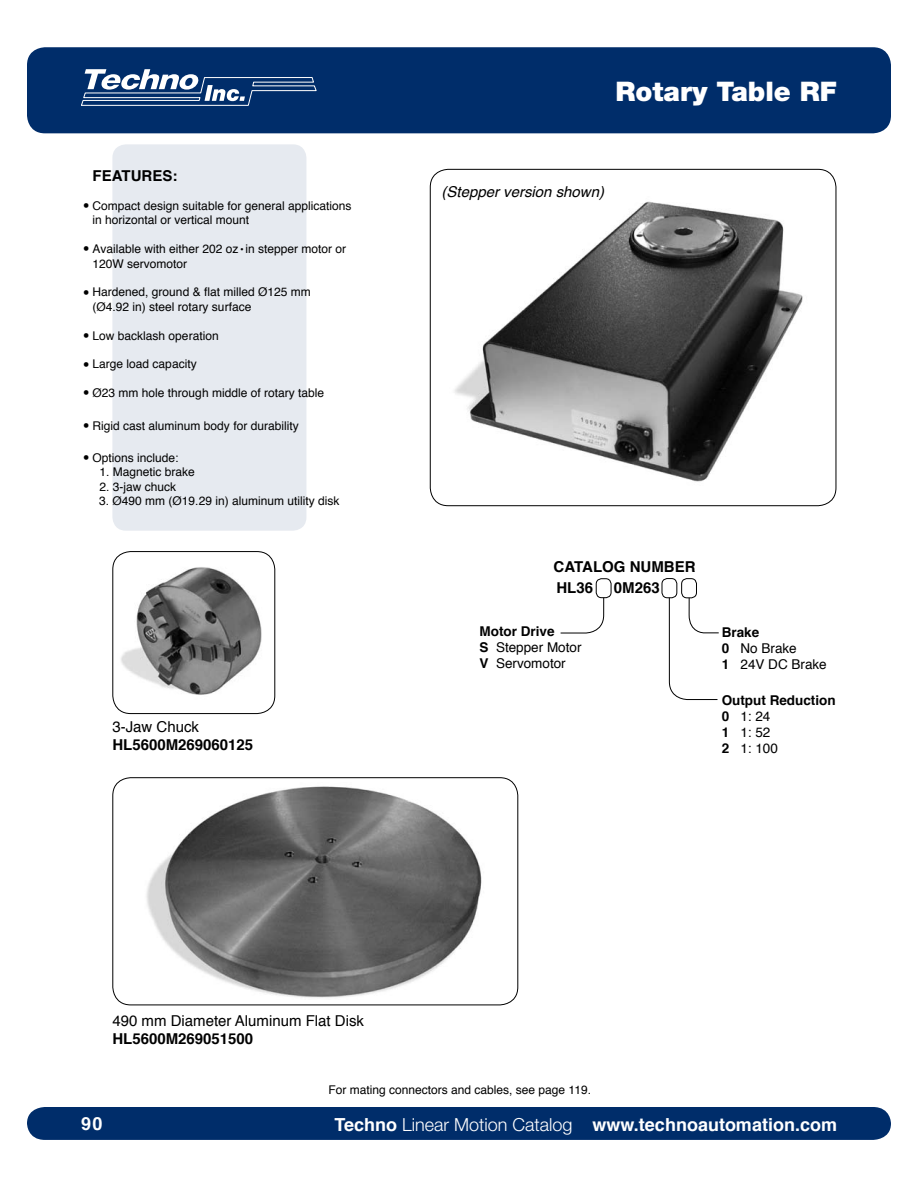
<style>
.page{position:relative;width:918px;height:1188px;background:#fff}
.page>*{position:absolute;margin:0;border:0;box-sizing:border-box;transform-origin:0 0}
.t1{font:900 27px "Helvetica Neue";color:#fff}
.t2{font:700 18px "Helvetica";color:#fff}
.t3{font:700 15px/20.9px "Helvetica";color:#000}
.t4{font:15px "Helvetica";color:#000}
.t5{font:italic 15px "Helvetica";color:#000}
.t6{font:13.5px/16.2px "Helvetica";color:#000}
.t7{font:700 13.5px/16.2px "Helvetica";color:#000}
.t8{font:12px/14.4px "Helvetica";color:#000}
.s1{font-size:21px}
.s2{font-size:10.5px}
.s3{color:#fff}
.s4{font-weight:700}
.s5{font-weight:400}
.s6{font-family:"Helvetica Neue";font-weight:300}
</style>
<div class="page">
<div style="left:27px;top:47px;width:864px;height:86px;background:#002d6a;border-radius:18px"></div>
<svg style="left:81px;top:69px;width:236px;height:37px"></svg>
<div style="left:27px;top:1107px;width:864px;height:33px;background:#002d6a"></div>
<div style="left:112px;top:144px;width:194px;height:387px;background:#e6eaf0;border-radius:14px"></div>
<img style="left:121px;top:567px;width:141px;height:128px">
<div style="left:112px;top:551px;width:163px;height:163px;border:1px solid #000;border-radius:18px"></div>
<img style="left:146px;top:786px;width:336px;height:212px">
<div style="left:112px;top:777px;width:406px;height:228px;border:1px solid #000;border-radius:18px"></div>
<img style="left:454px;top:201px;width:349px;height:281px">
<div style="left:430px;top:169px;width:406px;height:337px;border:1px solid #000;border-radius:18px"></div>
<svg style="left:560px;top:593px;width:44px;height:40px"></svg>
<svg style="left:669px;top:593px;width:50px;height:107px"></svg>
<div style="left:682px;top:579px;width:14px;height:19px;background:#fff;border-radius:5px"></div>
<div style="left:681px;top:578px;width:16px;height:20px;border:1px solid #000;border-radius:5px"></div>
<div style="left:662px;top:579px;width:15px;height:19px;background:#fff;border-radius:5px"></div>
<div style="left:662px;top:578px;width:15px;height:20px;border:1px solid #000;border-radius:5px"></div>
<div style="left:596px;top:579px;width:15px;height:19px;background:#fff;border-radius:5px"></div>
<div style="left:596px;top:578px;width:15px;height:20px;border:1px solid #000;border-radius:5px"></div>
<p class="t3" style="left:93px;top:166px;width:86px">FEATURES:</p>
<p class="t8" style="left:93px;top:199px;width:260px;text-indent:-10px"><span class="s1">•</span> Compact design suitable for general applications in horizontal or vertical mount</p>
<p class="t8" style="left:93px;top:242px;width:255px;text-indent:-10px"><span class="s1">•</span> Available with either 202 oz <span class="s2">•</span>in stepper motor or<br>120W servomotor</p>
<p class="t8" style="left:93px;top:285px;width:220px;text-indent:-10px"><span class="s1">•</span> Hardened, ground &amp; flat milled Ø125 mm (Ø4.92 in) steel rotary surface</p>
<p class="t8" style="left:82px;top:329px;width:138px"><span class="s1">•</span> Low backlash operation</p>
<p class="t8" style="left:82px;top:357px;width:116px"><span class="s1">•</span> Large load capacity</p>
<p class="t8" style="left:82px;top:386px;width:243px"><span class="s1">•</span> Ø23 mm hole through middle of rotary table</p>
<p class="t8" style="left:82px;top:419px;width:218px"><span class="s1">•</span> Rigid cast aluminum body for durability</p>
<p class="t8" style="left:82px;top:451px;width:98px"><span class="s1">•</span> Options include:</p>
<p class="t8" style="left:99px;top:465px;width:97px">1. Magnetic brake</p>
<p class="t8" style="left:99px;top:480px;width:78px">2. 3-jaw chuck</p>
<p class="t8" style="left:99px;top:494px;width:242px">3. Ø490 mm (Ø19.29 in) aluminum utility disk</p>
<p class="t4" style="left:112px;top:715px;width:88px">3-Jaw Chuck</p>
<p class="t3" style="left:112px;top:735px;width:142px">HL5600M269060125</p>
<h1 class="t1" style="left:616px;top:75px;width:223px">Rotary Table RF</h1>
<p class="t5" style="left:442px;top:180px;width:164px">(Stepper version shown)</p>
<p class="t3" style="left:554px;top:556px;width:143px">CATALOG NUMBER<br>HL36<span class="s3">0 0</span>0M263</p>
<p class="t6" style="left:480px;top:623px;width:104px"><span class="s4">Motor Drive<br>S</span> Stepper Motor<br><span class="s4">V</span> Servomotor</p>
<p class="t6" style="left:722px;top:624px;width:107px"><span class="s4">Brake<br>0</span> No Brake<br><span class="s4">1</span> 24V DC Brake</p>
<p class="t7" style="left:722px;top:692px;width:115px">Output Reduction<br>0 <span class="s5">1: 24<br></span>1 <span class="s5">1: 52<br></span>2 <span class="s5">1: 100</span></p>
<p class="t4" style="left:112px;top:1009px;width:253px">490 mm Diameter Aluminum Flat Disk</p>
<p class="t3" style="left:112px;top:1029px;width:142px">HL5600M269051500</p>
<p class="t8" style="left:328px;top:1083px;width:264px">For mating connectors and cables, see page 119.</p>
<h2 class="t2" style="left:81px;top:1109px;width:23px">90</h2>
<h2 class="t2" style="left:335px;top:1110px;width:504px">Techno <span class="s6">Linear Motion Catalog</span> www.technoautomation.com</h2>
</div>
